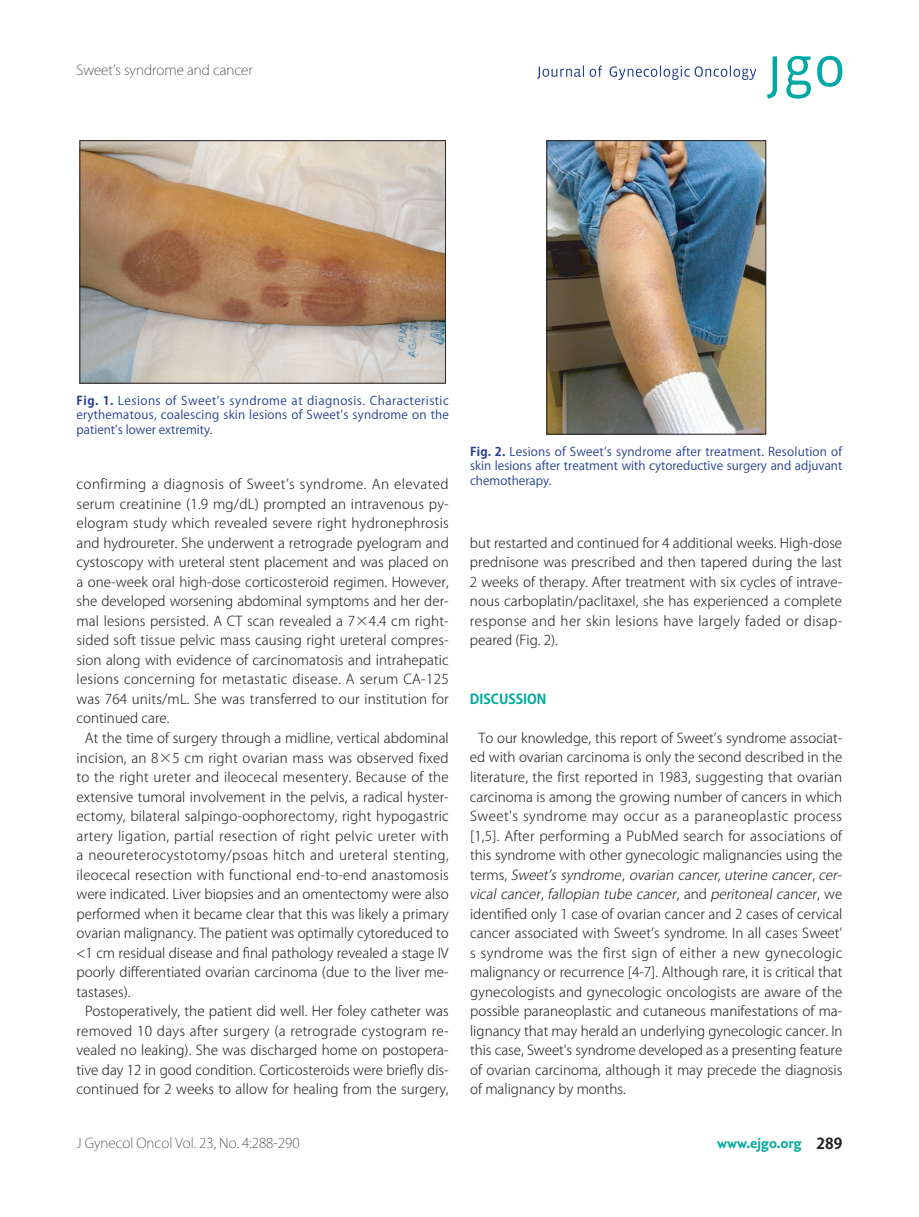
<style>
.page{position:relative;width:919px;height:1217px;background:#fff}
.page>*{position:absolute;margin:0;border:0;box-sizing:border-box;transform-origin:0 0}
.t1{font:700 15px "Nexus Sans";color:#00a99d}
.t2{font:300 13.5px/19.5px "Koz Go Pro";color:#231f20;text-align:justify}
.t3{font:200 13.5px "Koz Go Pro";color:#231f20}
.t4{font:700 13.5px "Koz Go Pro";color:#00a99d}
.t5{font:12px/14.4px "Koz Go Pro";color:#253f8e;text-align:justify}
.s1{font-weight:700}
.s2{font-style:italic}
.s3{font-family:"Koz Go Pro";color:#231f20}
</style>
<div class="page">
<svg style="left:767px;top:56px;width:75px;height:43px"></svg>
<svg style="left:537px;top:65px;width:219px;height:15px"></svg>
<img style="left:82px;top:142px;width:362px;height:239px">
<div style="left:80px;top:140px;width:366px;height:243px;border:1px solid #231f20"></div>
<img style="left:548px;top:142px;width:216px;height:290px">
<div style="left:546px;top:140px;width:220px;height:294px;border:1px solid #231f20"></div>
<p class="t3" style="left:77px;top:61px;width:178px">Sweet’s syndrome and cancer</p>
<p class="t5" style="left:77px;top:393px;width:374px"><span class="s1">Fig. 1.</span> Lesions of Sweet’s syndrome at diagnosis. Characteristic erythematous, coalescing skin lesions of Sweet’s syndrome on the patient’s lower extremity.</p>
<p class="t2" style="left:76px;top:474px;width:374px">confirming a diagnosis of Sweet’s syndrome. An elevated serum creatinine (1.9 mg/dL) prompted an intravenous py&shy;elogram study which revealed severe right hydronephrosis and hydroureter. She underwent a retrograde pyelogram and cystoscopy with ureteral stent placement and was placed on a one-week oral high-dose corticosteroid regimen. However, she developed worsening abdominal symptoms and her der&shy;mal lesions persisted. A CT scan revealed a 7×4.4 cm right&shy;sided soft tissue pelvic mass causing right ureteral compres&shy;sion along with evidence of carcinomatosis and intrahepatic lesions concerning for metastatic disease. A serum CA-125 was 764 units/mL. She was transferred to our institution for continued care.</p>
<p class="t2" style="left:76px;top:728px;width:374px;text-indent:9px">At the time of surgery through a midline, vertical abdominal incision, an 8×5 cm right ovarian mass was observed fixed to the right ureter and ileocecal mesentery. Because of the extensive tumoral involvement in the pelvis, a radical hyster&shy;ectomy, bilateral salpingo-oophorectomy, right hypogastric artery ligation, partial resection of right pelvic ureter with a neoureterocystotomy/psoas hitch and ureteral stenting, ileocecal resection with functional end-to-end anastomosis were indicated. Liver biopsies and an omentectomy were also performed when it became clear that this was likely a primary ovarian malignancy. The patient was optimally cytoreduced to &lt;1 cm residual disease and final pathology revealed a stage IV poorly differentiated ovarian carcinoma (due to the liver me&shy;tastases).</p>
<p class="t2" style="left:76px;top:1001px;width:374px;text-indent:9px">Postoperatively, the patient did well. Her foley catheter was removed 10 days after surgery (a retrograde cystogram re&shy;vealed no leaking). She was discharged home on postopera&shy;tive day 12 in good condition. Corticosteroids were briefly dis&shy;continued for 2 weeks to allow for healing from the surgery,</p>
<p class="t5" style="left:470px;top:444px;width:374px"><span class="s1">Fig. 2.</span> Lesions of Sweet’s syndrome after treatment. Resolution of skin lesions after treatment with cytoreductive surgery and adjuvant chemotherapy.</p>
<p class="t2" style="left:470px;top:533px;width:374px">but restarted and continued for 4 additional weeks. High-dose prednisone was prescribed and then tapered during the last 2 weeks of therapy. After treatment with six cycles of intrave&shy;nous carboplatin/paclitaxel, she has experienced a complete response and her skin lesions have largely faded or disap&shy;peared (Fig. 2).</p>
<p class="t4" style="left:470px;top:690px;width:78px">DISCUSSION</p>
<p class="t2" style="left:469px;top:728px;width:377px;text-align:left;text-indent:9px">To our knowledge, this report of Sweet’s syndrome associat&shy;ed with ovarian carcinoma is only the second described in the literature, the first reported in 1983, suggesting that ovarian carcinoma is among the growing number of cancers in which Sweet's syndrome may occur as a paraneoplastic process [1,5]. After performing a PubMed search for associations of this syndrome with other gynecologic malignancies using the t e r m s , <span class="s2">Sweet’s syndrome</span>, <span class="s2">ovarian cancer</span>, <span class="s2">uterine cancer</span>, <span class="s2">cer&shy;vical cancer</span>, <span class="s2">fallopian tube cancer</span>, a n d <span class="s2">peritoneal cancer</span>, w e identified only 1 case of ovarian cancer and 2 cases of cervical cancer associated with Sweet’s syndrome. In all cases Sweet’ s syndrome was the first sign of either a new gynecologic malignancy or recurrence [4-7]. Although rare, it is critical that gynecologists and gynecologic oncologists are aware of the possible paraneoplastic and cutaneous manifestations of ma&shy;lignancy that may herald an underlying gynecologic cancer. In this case, Sweet's syndrome developed as a presenting feature of ovarian carcinoma, although it may precede the diagnosis of malignancy by months.</p>
<p class="t3" style="left:77px;top:1133px;width:224px">J Gynecol Oncol Vol. 23, No. 4:288-290</p>
<p class="t1" style="left:717px;top:1133px;width:127px">www.ejgo.org <span class="s3">289</span></p>
</div>
